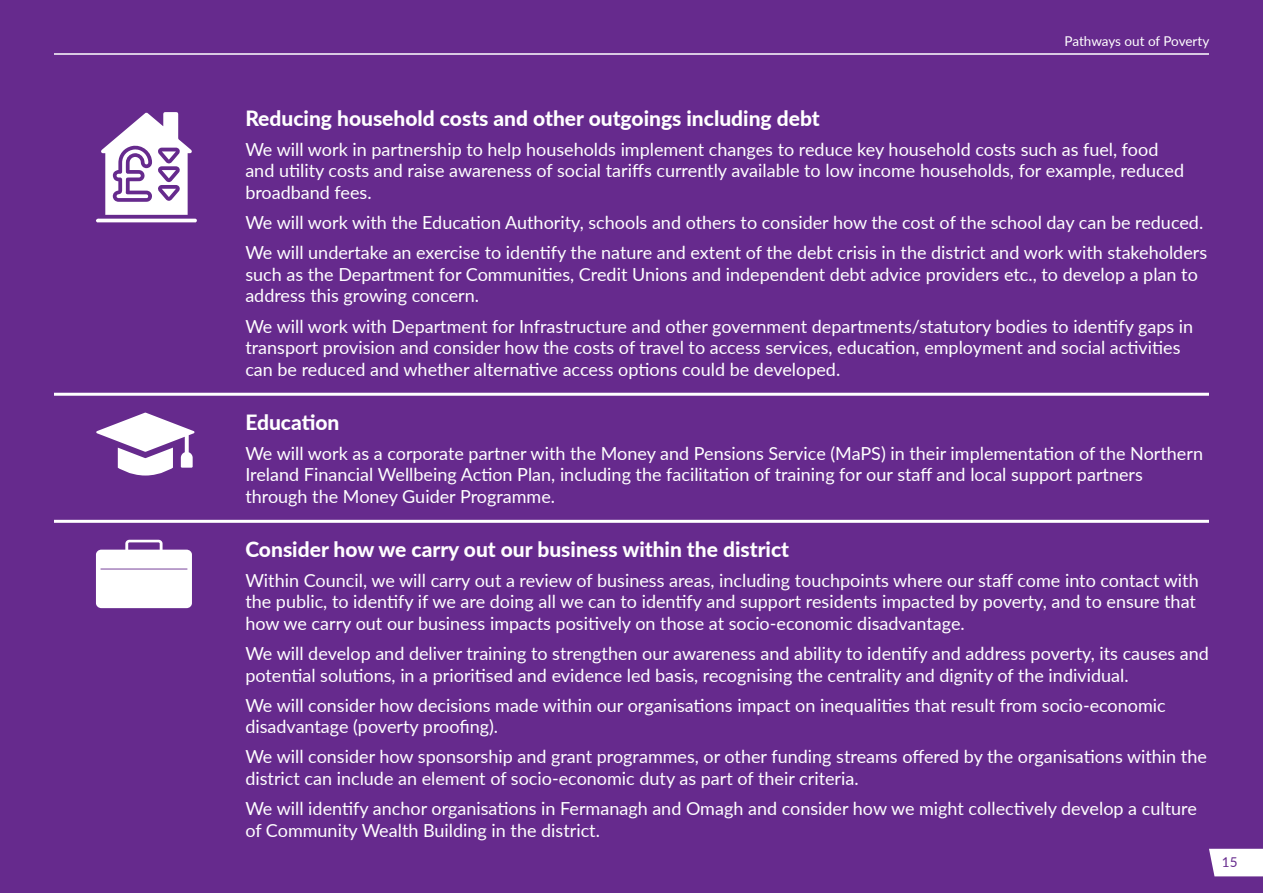
<style>
.page{position:relative;width:1263px;height:893px;background:#662a8d}
.page>*{position:absolute;margin:0;border:0;box-sizing:border-box;transform-origin:0 0}
.t1{font:800 21px "Lato";color:#fff}
.t2{font:18px/21.6px "Lato";color:#fff}
.t3{font:13.5px "Lato";letter-spacing:-.005em;color:#fff}
.t4{font:13.5px "Lato";color:#662a8d}
</style>
<div class="page">
<svg style="left:96px;top:413px;width:99px;height:62px"></svg>
<svg style="left:96px;top:112px;width:101px;height:110px"></svg>
<hr style="left:54px;top:393px;width:1155px;height:3px;background:#fff">
<hr style="left:54px;top:520px;width:1155px;height:3px;background:#fff">
<svg style="left:96px;top:540px;width:96px;height:68px;background:#e9e1ef"></svg>
<hr style="left:54px;top:53px;width:1155px;height:2px;background:#fff">
<svg style="left:1209px;top:849px;width:54px;height:27px"></svg>
<p class="t3" style="left:1064px;top:31px;width:146px">Pathways out of Poverty</p>
<p class="t1" style="left:245px;top:103px;width:576px">Reducing household costs and other outgoings including debt</p>
<p class="t2" style="left:245px;top:138px;width:940px">We will work in partnership to help households implement changes to reduce key household costs such as fuel, food and utility costs and raise awareness of social tariffs currently available to low income households, for example, reduced broadband fees.</p>
<p class="t2" style="left:245px;top:211px;width:959px">We will work with the Education Authority, schools and others to consider how the cost of the school day can be reduced.</p>
<p class="t2" style="left:245px;top:241px;width:963px">We will undertake an exercise to identify the nature and extent of the debt crisis in the district and work with stakeholders such as the Department for Communities, Credit Unions and independent debt advice providers etc., to develop a plan to address this growing concern.</p>
<p class="t2" style="left:245px;top:314px;width:949px">We will work with Department for Infrastructure and other government departments/statutory bodies to identify gaps in transport provision and consider how the costs of travel to access services, education, employment and social activities can be reduced and whether alternative access options could be developed.</p>
<p class="t1" style="left:245px;top:406px;width:96px">Education</p>
<p class="t2" style="left:245px;top:442px;width:959px">We will work as a corporate partner with the Money and Pensions Service (MaPS) in their implementation of the Northern<br>Ireland Financial Wellbeing Action Plan, including the facilitation of training for our staff and local support partners through the Money Guider Programme.</p>
<p class="t1" style="left:245px;top:533px;width:545px">Consider how we carry out our business within the district</p>
<p class="t2" style="left:245px;top:569px;width:955px">Within Council, we will carry out a review of business areas, including touchpoints where our staff come into contact with the public, to identify if we are doing all we can to identify and support residents impacted by poverty, and to ensure that how we carry out our business impacts positively on those at socio-economic disadvantage.</p>
<p class="t2" style="left:245px;top:642px;width:965px">We will develop and deliver training to strengthen our awareness and ability to identify and address poverty, its causes and potential solutions, in a prioritised and evidence led basis, recognising the centrality and dignity of the individual.</p>
<p class="t2" style="left:245px;top:694px;width:922px">We will consider how decisions made within our organisations impact on inequalities that result from socio-economic disadvantage (poverty proofing).</p>
<p class="t2" style="left:245px;top:745px;width:963px">We will consider how sponsorship and grant programmes, or other funding streams offered by the organisations within the district can include an element of socio-economic duty as part of their criteria.</p>
<p class="t2" style="left:245px;top:797px;width:953px">We will identify anchor organisations in Fermanagh and Omagh and consider how we might collectively develop a culture of Community Wealth Building in the district.</p>
<p class="t4" style="left:1222px;top:853px;width:17px">15</p>
</div>
